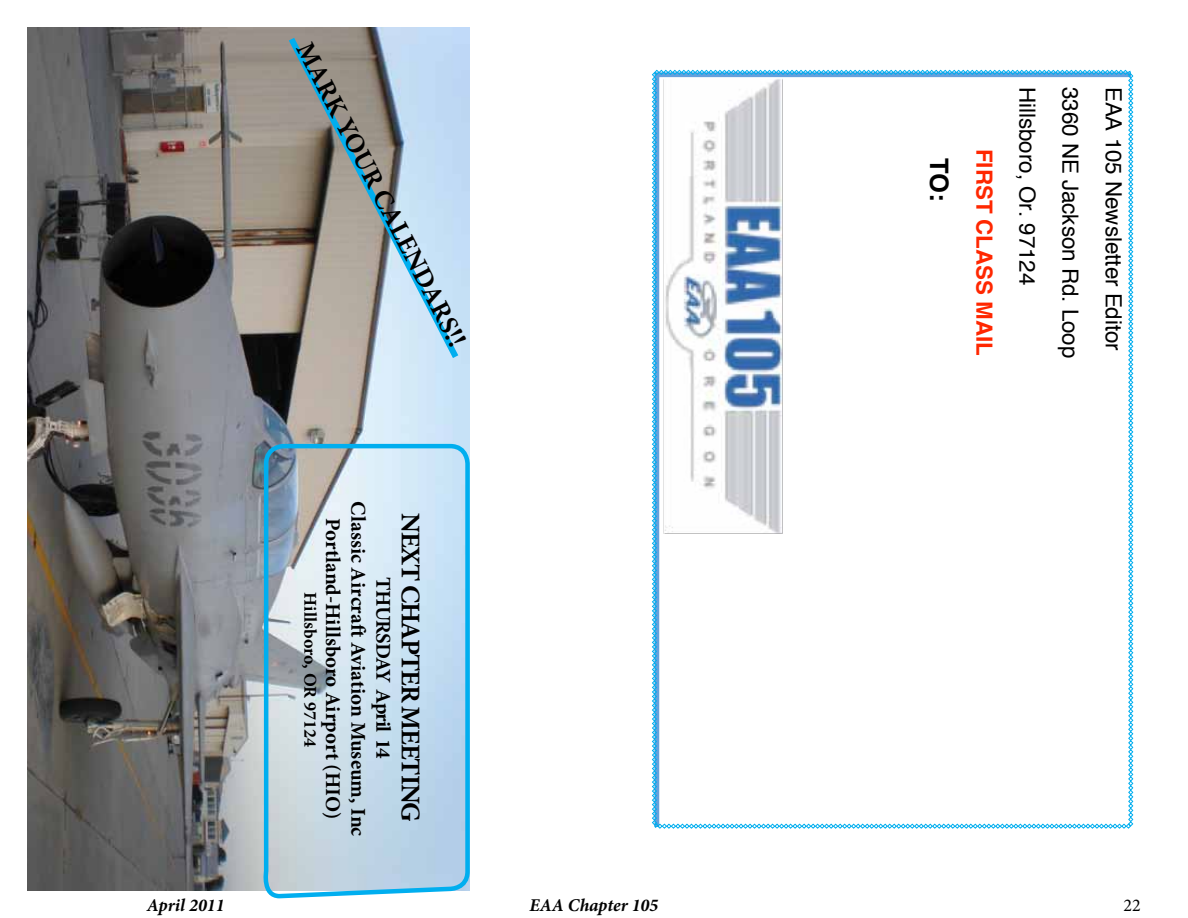
<style>
.page{position:relative;width:1188px;height:918px;background:#fff}
.page>*{position:absolute;margin:0;border:0;box-sizing:border-box;transform-origin:0 0}
.t1{font:700 27px "Minion Pro";letter-spacing:-.04em;color:#000}
.t2{font:700 25.5px "Helvetica";color:#000}
.t3{font:22.35px "Helvetica";color:#000}
.t4{font:700 22.35px "Helvetica";color:#ff2700}
.t5{font:700 21px/25.2px "Minion Pro";letter-spacing:-.005em;color:#000;text-align:center}
.t6{font:italic 700 18px "Minion Pro";color:#000}
.t7{font:700 18px "Minion Pro";color:#000}
.t8{font:18px "Minion Pro";color:#000}
</style>
<div class="page">
<svg style="left:652px;top:70px;width:481px;height:759px"></svg>
<img style="left:662px;top:78px;width:122px;height:456px">
<img style="left:27px;top:27px;width:443px;height:864px">
<svg style="left:283px;top:31px;width:181px;height:334px;background:#a3aeb3"></svg>
<svg style="left:262px;top:442px;width:208px;height:454px;background:#bad5e5"></svg>
<p class="t1" style="left:321px;top:34px;width:340px;rotate:63deg">MARK YOUR CALENDARS!!</p>
<p class="t5" style="left:396px;top:501px;width:336px;rotate:90deg">THURSDAY April 14<br>Classic Aircraft Aviation Museum, Inc<br>Portland-Hillsboro Airport (HIO)</p>
<p class="t7" style="left:323px;top:592px;width:156px;rotate:90deg">Hillsboro, OR 97124</p>
<p class="t1" style="left:429px;top:513px;width:311px;rotate:90deg">NEXT CHAPTER MEETING</p>
<p class="t2" style="left:954px;top:158px;width:45px;rotate:90deg">TO:</p>
<p class="t4" style="left:997px;top:149px;width:209px;rotate:90deg">FIRST CLASS MAIL</p>
<p class="t3" style="left:1036px;top:87px;width:200px;rotate:90deg">Hillsboro, Or. 97124</p>
<p class="t3" style="left:1079px;top:87px;width:273px;rotate:90deg">3360 NE Jackson Rd. Loop</p>
<p class="t3" style="left:1122px;top:87px;width:266px;rotate:90deg">EAA 105 Newsletter Editor</p>
<p class="t6" style="left:147px;top:892px;width:79px">April 2011</p>
<p class="t6" style="left:530px;top:892px;width:130px">EAA Chapter 105</p>
<p class="t8" style="left:1123px;top:893px;width:19px">22</p>
</div>
